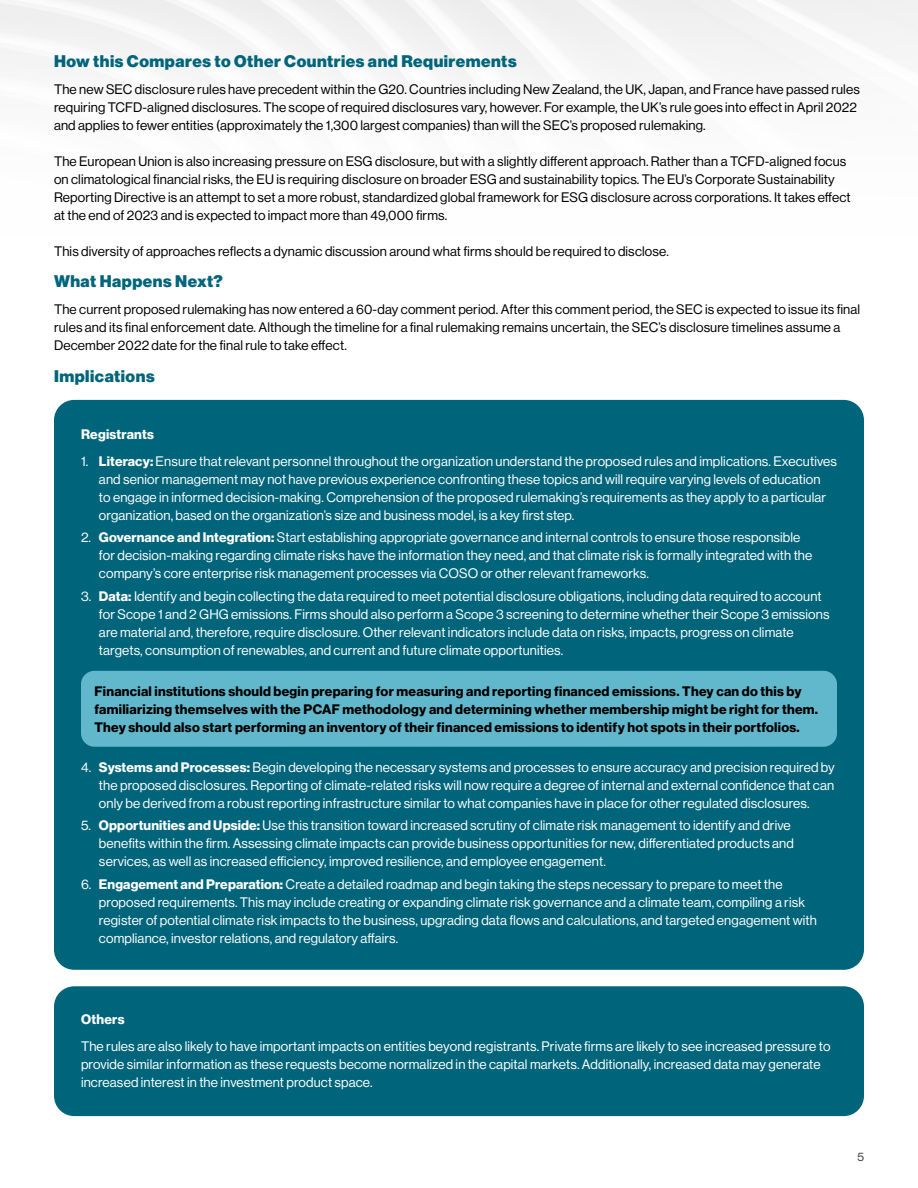
<style>
.page{position:relative;width:918px;height:1188px;background:#fff}
.page>*{position:absolute;margin:0;border:0;box-sizing:border-box;transform-origin:0 0}
.t1{font:16.5px "N Haas Grotesk DS Pro 95 Blk";letter-spacing:.03em;color:#00657b}
.Number_List_Followin{font:13.5px/18px "N Haas Grotesk DS Pro 55 Rg";letter-spacing:.01em;color:#fff}
.Body{font:13.5px/18px "N Haas Grotesk DS Pro 55 Rg";letter-spacing:.01em;color:#000}
.Number_List_First{font:13.5px/18px "N Haas Grotesk DS Pro 55 Rg";letter-spacing:.01em;color:#fff}
.t2{font:13.5px/18px "N Haas Grotesk DS Pro 75 Bd";letter-spacing:.02em;color:#000}
.Body-2{font:13.5px/18px "N Haas Grotesk DS Pro 55 Rg";letter-spacing:.01em;color:#fff}
.t3{font:13.5px "N Haas Grotesk DS Pro 75 Bd";letter-spacing:.02em;color:#fff}
.R_Page{font:12px "N Haas Grotesk DS Pro 55 Rg";color:#3b3b3b}
.s1{font-family:"N Haas Grotesk DS Pro 75 Bd"}
</style>
<div class="page">
<div style="left:54px;top:400px;width:810px;height:570px;background:#00657b;border-radius:20px"></div>
<div style="left:81px;top:671px;width:756px;height:76px;background:#61b8cd;border-radius:14px"></div>
<div style="left:54px;top:986px;width:810px;height:130px;background:#00657b;border-radius:20px"></div>
<h2 class="t1" style="left:54px;top:51px;width:464px">How this Compares to Other Countries and Requirements</h2>
<p class="Body" style="left:54px;top:80px;width:807px">The new SEC disclosure rules have precedent within the G20. Countries including New Zealand, the UK, Japan, and France have passed rules requiring TCFD-aligned disclosures. The scope of required disclosures vary, however. For example, the UK’s rule goes into effect in April 2022 and applies to fewer entities (approximately the 1,300 largest companies) than will the SEC’s proposed rulemaking.</p>
<p class="Body" style="left:54px;top:152px;width:798px">The European Union is also increasing pressure on ESG disclosure, but with a slightly different approach. Rather than a TCFD-aligned focus on climatological financial risks, the EU is requiring disclosure on broader ESG and sustainability topics. The EU’s Corporate Sustainability Reporting Directive is an attempt to set a more robust, standardized global framework for ESG disclosure across corporations. It takes effect at the end of 2023 and is expected to impact more than 49,000 firms.</p>
<p class="Body" style="left:54px;top:242px;width:616px">This diversity of approaches reflects a dynamic discussion around what firms should be required to disclose.</p>
<h2 class="t1" style="left:54px;top:272px;width:171px">What Happens Next?</h2>
<p class="Body" style="left:54px;top:301px;width:808px">The current proposed rulemaking has now entered a 60-day comment period. After this comment period, the SEC is expected to issue its final rules and its final enforcement date. Although the timeline for a final rulemaking remains uncertain, the SEC’s disclosure timelines assume a<br>December 2022 date for the final rule to take effect.</p>
<h2 class="t1" style="left:54px;top:366px;width:102px">Implications</h2>
<h3 class="t3" style="left:81px;top:426px;width:75px">Registrants</h3>
<p class="Number_List_First" style="left:99px;top:452px;width:740px;text-indent:-18px">1. <span class="s1">Literacy:</span> Ensure that relevant personnel throughout the organization understand the proposed rules and implications. Executives and senior management may not have previous experience confronting these topics and will require varying levels of education<br>to engage in informed decision-making. Comprehension of the proposed rulemaking’s requirements as they apply to a particular organization, based on the organization’s size and business model, is a key first step.</p>
<p class="Number_List_Followin" style="left:99px;top:529px;width:715px;text-indent:-18px">2. <span class="s1">Governance and Integration:</span> Start establishing appropriate governance and internal controls to ensure those responsible for decision-making regarding climate risks have the information they need, and that climate risk is formally integrated with the company’s core enterprise risk management processes via COSO or other relevant frameworks.</p>
<p class="Number_List_Followin" style="left:99px;top:587px;width:732px;text-indent:-18px">3. <span class="s1">Data:</span> Identify and begin collecting the data required to meet potential disclosure obligations, including data required to account for Scope 1 and 2 GHG emissions. Firms should also perform a Scope 3 screening to determine whether their Scope 3 emissions are material and, therefore, require disclosure. Other relevant indicators include data on risks, impacts, progress on climate targets, consumption of renewables, and current and future climate opportunities.</p>
<h3 class="t2" style="left:94px;top:683px;width:725px">Financial institutions should begin preparing for measuring and reporting financed emissions. They can do this by familiarizing themselves with the PCAF methodology and determining whether membership might be right for them.<br>They should also start performing an inventory of their financed emissions to identify hot spots in their portfolios.</h3>
<p class="Number_List_Followin" style="left:99px;top:758px;width:737px;text-align:justify;text-indent:-18px">4. <span class="s1">Systems and Processes:</span> Begin developing the necessary systems and processes to ensure accuracy and precision required by the proposed disclosures. Reporting of climate-related risks will now require a degree of internal and external confidence that can only be derived from a robust reporting infrastructure similar to what companies have in place for other regulated disclosures.</p>
<p class="Number_List_Followin" style="left:99px;top:817px;width:696px;text-indent:-18px">5. <span class="s1">Opportunities and Upside:</span> Use this transition toward increased scrutiny of climate risk management to identify and drive benefits within the firm. Assessing climate impacts can provide business opportunities for new, differentiated products and services, as well as increased efficiency, improved resilience, and employee engagement.</p>
<p class="Number_List_Followin" style="left:99px;top:875px;width:719px;text-indent:-18px">6. <span class="s1">Engagement and Preparation:</span> Create a detailed roadmap and begin taking the steps necessary to prepare to meet the proposed requirements. This may include creating or expanding climate risk governance and a climate team, compiling a risk register of potential climate risk impacts to the business, upgrading data flows and calculations, and targeted engagement with compliance, investor relations, and regulatory affairs.</p>
<h3 class="t3" style="left:81px;top:1011px;width:45px">Others</h3>
<p class="Body-2" style="left:81px;top:1037px;width:751px">The rules are also likely to have important impacts on entities beyond registrants. Private firms are likely to see increased pressure to provide similar information as these requests become normalized in the capital markets. Additionally, increased data may generate increased interest in the investment product space.</p>
<p class="R_Page" style="left:857px;top:1150px;width:8px">5</p>
</div>
